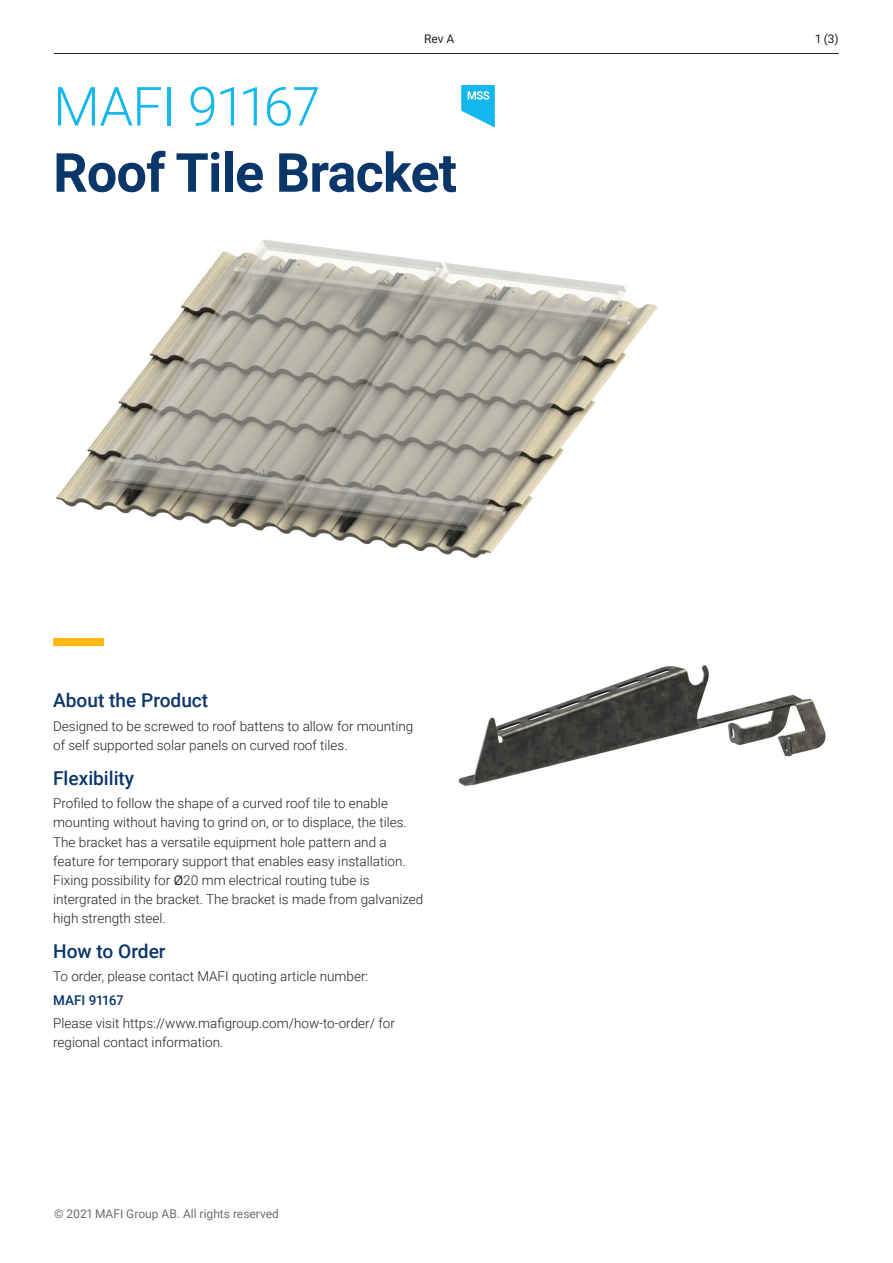
<style>
.page{position:relative;width:893px;height:1263px;background:#fff}
.page>*{position:absolute;margin:0;border:0;box-sizing:border-box;transform-origin:0 0}
.t1{font:700 54px "Roboto";letter-spacing:-.015em;color:#0b366a}
.t2{font:300 54px "Roboto";letter-spacing:-.015em;color:#15b8ec}
.t3{font:500 19.05px "Roboto";color:#0b366a}
.Body{font:300 13.5px/19px "Roboto";color:#231f20}
.Body-2{font:500 13.5px "Roboto";color:#0b366a}
.t4{font:12px "Roboto";color:#6c6d70}
.t5{font:12px "Roboto";color:#231f20}
.s1{font-family:"Ericsson Hilda";font-weight:400}
</style>
<div class="page">
<img style="left:56px;top:239px;width:602px;height:319px">
<img style="left:458px;top:665px;width:368px;height:121px">
<hr style="left:54px;top:53px;width:785px;height:1px;background:#231f20">
<div style="left:53px;top:638px;width:51px;height:8px;background:#fcb814"></div>
<svg style="left:461px;top:85px;width:34px;height:43px"></svg>
<p class="t5" style="left:424px;top:30px;width:32px">Rev A</p>
<h3 class="t2" style="left:53px;top:68px;width:268px">MAFI 91167</h3>
<h3 class="t1" style="left:53px;top:135px;width:405px">Roof Tile Bracket</h3>
<h6 class="t3" style="left:53px;top:687px;width:157px">About the Product</h6>
<p class="Body" style="left:53px;top:716px;width:362px">Designed to be screwed to roof battens to allow for mounting of self supported solar panels on curved roof tiles.</p>
<h6 class="t3" style="left:53px;top:765px;width:83px">Flexibility</h6>
<p class="Body" style="left:53px;top:793px;width:372px">Profiled to follow the shape of a curved roof tile to enable mounting without having to grind on, or to displace, the tiles.<br>The bracket has a versatile equipment hole pattern and a feature for temporary support that enables easy installation.<br>Fixing possibility for <span class="s1">Ø</span>20 mm electrical routing tube is intergrated in the bracket. The bracket is made from galvanized high strength steel.</p>
<h6 class="t3" style="left:53px;top:937px;width:114px">How to Order</h6>
<p class="Body" style="left:53px;top:966px;width:317px">To order, please contact MAFI quoting article number:</p>
<p class="Body-2" style="left:53px;top:990px;width:72px">MAFI 91167</p>
<p class="Body" style="left:53px;top:1013px;width:343px">Please visit https://www.mafigroup.com/how-to-order/ for regional contact information.</p>
<p class="t4" style="left:54px;top:1205px;width:226px">© 2021 MAFI Group AB. All rights reserved</p>
<p class="t5" style="left:816px;top:30px;width:25px">1 (3)</p>
</div>
